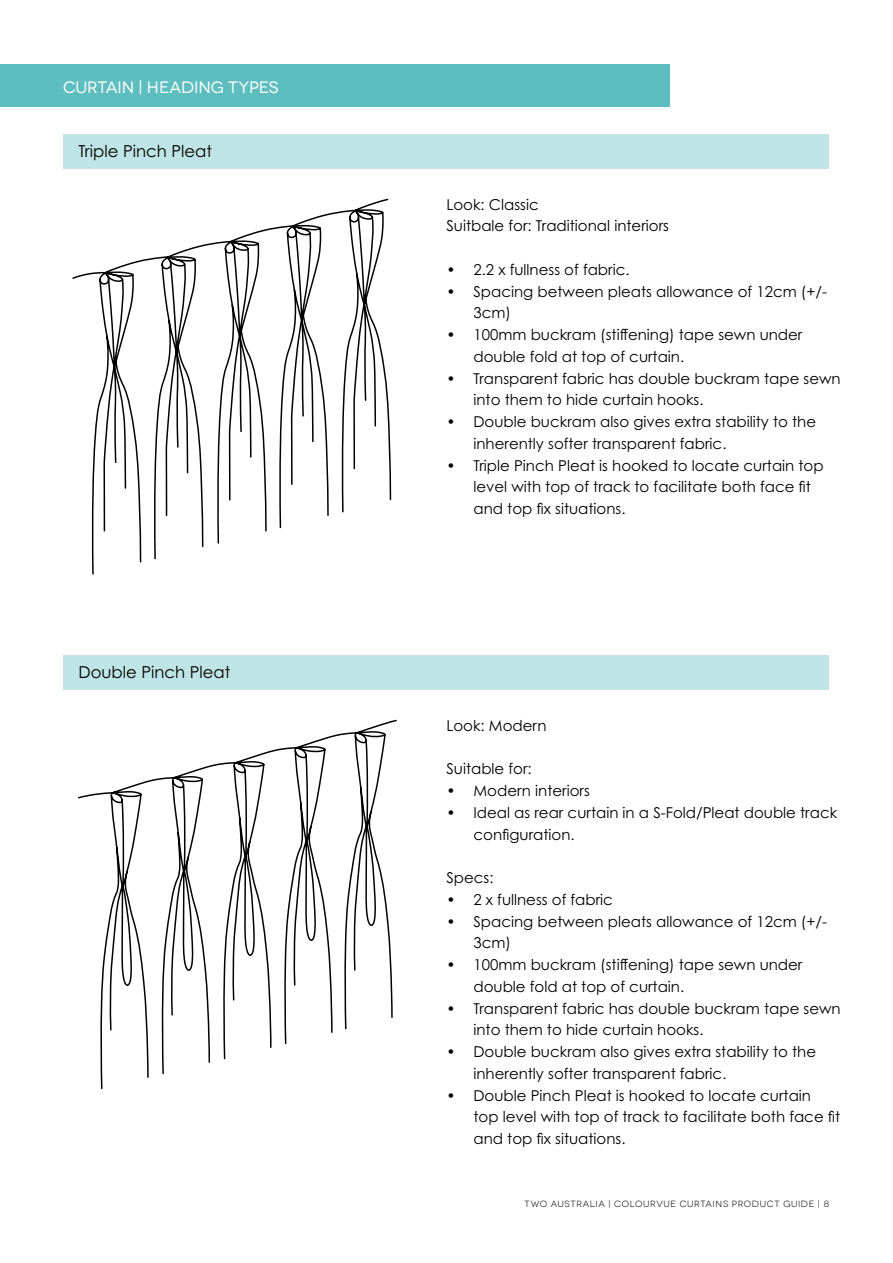
<style>
.page{position:relative;width:893px;height:1263px;background:#fff}
.page>*{position:absolute;margin:0;border:0;box-sizing:border-box;transform-origin:0 0}
.t1{font:16.5px "Century Gothic Pro";color:#000101}
.t2{font:16.5px "Novecentowide";letter-spacing:-.01em;color:#fff}
.t3{font:15px/21.8px "Century Gothic Pro";color:#000}
.t4{font:9px "Novecentowide";letter-spacing:.065em;color:#000}
</style>
<div class="page">
<div style="left:0;top:64px;width:670px;height:42px;background:#5ebdbf"></div>
<div style="left:64px;top:135px;width:765px;height:34px;background:#bfe4e5"></div>
<div style="left:64px;top:656px;width:765px;height:34px;background:#bfe4e5"></div>
<svg style="left:72px;top:198px;width:320px;height:377px"></svg>
<svg style="left:77px;top:655px;width:321px;height:435px"></svg>
<p class="t2" style="left:63px;top:77px;width:217px">CURTAIN | HEADING TYPES</p>
<p class="t1" style="left:78px;top:140px;width:135px">Triple Pinch Pleat</p>
<p class="t1" style="left:78px;top:662px;width:154px">Double Pinch Pleat</p>
<p class="t3" style="left:446px;top:193px;width:224px">Look: Classic<br>Suitbale for: Traditional interiors</p>
<p class="t3" style="left:446px;top:259px;width:185px">• 2.2 x fullness of fabric.</p>
<p class="t3" style="left:473px;top:280px;width:355px;text-indent:-27px">• Spacing between pleats allowance of 12cm (+/-<br>3cm)</p>
<p class="t3" style="left:473px;top:324px;width:330px;text-indent:-27px">• 100mm buckram (stiffening) tape sewn under double fold at top of curtain.</p>
<p class="t3" style="left:473px;top:367px;width:369px;text-indent:-27px">• Transparent fabric has double buckram tape sewn into them to hide curtain hooks.</p>
<p class="t3" style="left:473px;top:411px;width:344px;text-indent:-27px">• Double buckram also gives extra stability to the inherently softer transparent fabric.</p>
<p class="t3" style="left:473px;top:454px;width:352px;text-indent:-27px">• Triple Pinch Pleat is hooked to locate curtain top level with top of track to facilitate both face fit and top fix situations.</p>
<p class="t3" style="left:446px;top:714px;width:102px">Look: Modern</p>
<p class="t3" style="left:446px;top:758px;width:87px">Suitable for:</p>
<p class="t3" style="left:446px;top:780px;width:145px">• Modern interiors</p>
<p class="t3" style="left:473px;top:801px;width:365px;text-indent:-27px">• Ideal as rear curtain in a S-Fold/Pleat double track configuration.</p>
<p class="t3" style="left:446px;top:867px;width:49px">Specs:</p>
<p class="t3" style="left:446px;top:888px;width:168px">• 2 x fullness of fabric</p>
<p class="t3" style="left:473px;top:910px;width:355px;text-indent:-27px">• Spacing between pleats allowance of 12cm (+/-<br>3cm)</p>
<p class="t3" style="left:473px;top:954px;width:330px;text-indent:-27px">• 100mm buckram (stiffening) tape sewn under double fold at top of curtain.</p>
<p class="t3" style="left:473px;top:997px;width:369px;text-indent:-27px">• Transparent fabric has double buckram tape sewn into them to hide curtain hooks.</p>
<p class="t3" style="left:473px;top:1041px;width:344px;text-indent:-27px">• Double buckram also gives extra stability to the inherently softer transparent fabric.</p>
<p class="t3" style="left:473px;top:1084px;width:368px;text-indent:-27px">• Double Pinch Pleat is hooked to locate curtain<br>top level with top of track to facilitate both face fit and top fix situations.</p>
<p class="t4" style="left:525px;top:1198px;width:306px">TWO AUSTRALIA | COLOURVUE CURTAINS PRODUCT GUIDE | 8</p>
</div>
